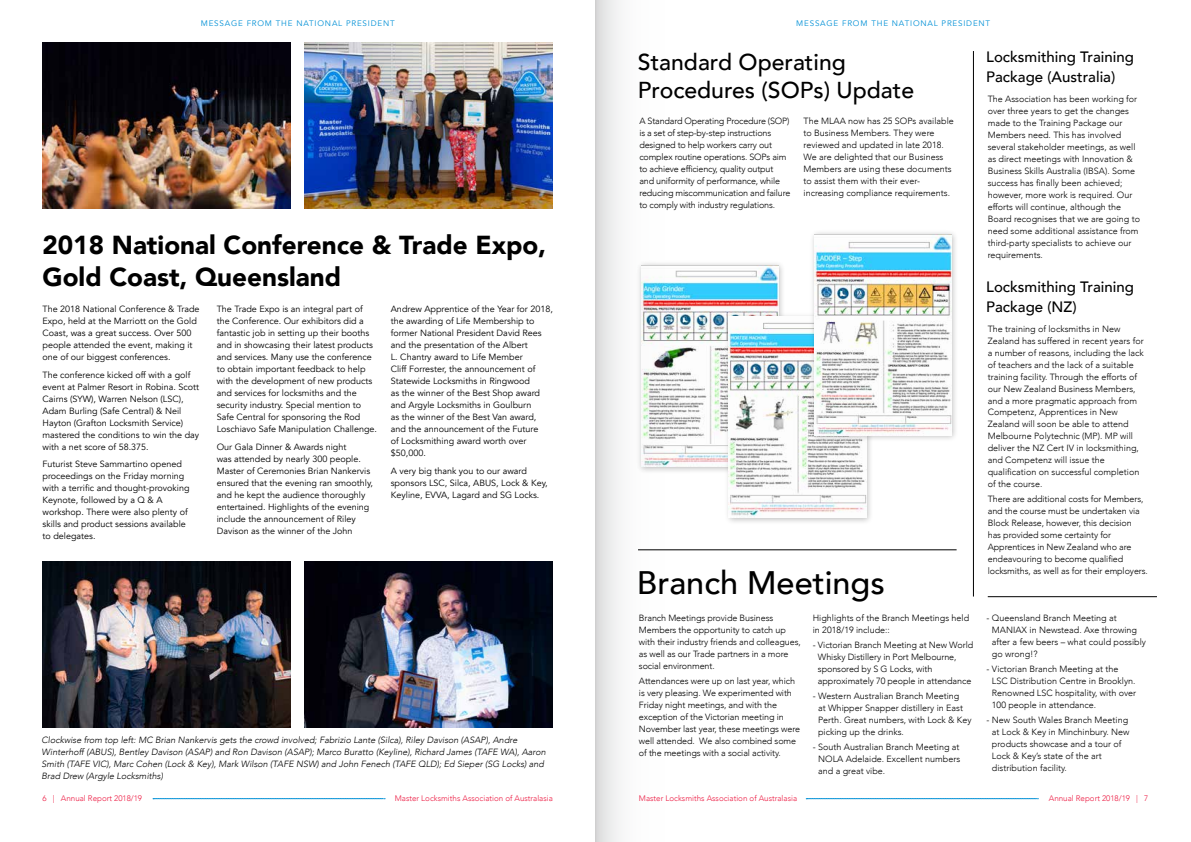
<style>
.page{position:relative;width:1191px;height:842px;background:#fff}
.page>*{position:absolute;margin:0;border:0;box-sizing:border-box;transform-origin:0 0}
.t1{font:500 32.5px "Avenir";color:#000}
.t2{font:900 26px/32px "Avenir";color:#000}
.t3{font:500 23px/28px "Avenir";color:#000}
.t4{font:500 15px/20px "Avenir";color:#000}
.t5{font:300 9px/12px "Avenir";color:#000}
.t6{font:9px/12px "Avenir";color:#000}
.t7{font:italic 300 9px/12px "Avenir";color:#000}
.t8{font:300 9px/12px "Avenir";letter-spacing:-.02em;color:#000}
.t9{font:300 8px "Avenir";color:#ed1941}
.t10{font:8px "Avenir";letter-spacing:.1em;color:#0090d6}
</style>
<div class="page">
<div style="left:636px;top:260px;width:149px;height:214px;background:#000;opacity:.25"></div>
<img style="left:689px;top:265px;width:89px;height:202px">
<div style="left:724px;top:312px;width:149px;height:213px;background:#000;opacity:.25"></div>
<img style="left:729px;top:317px;width:137px;height:201px">
<div style="left:809px;top:229px;width:150px;height:214px;background:#000;opacity:.25"></div>
<img style="left:814px;top:234px;width:137px;height:201px">
<svg style="left:153px;top:798px;width:232px;height:1px"></svg>
<hr style="left:638px;top:550px;width:318px;height:1px;background:#000">
<hr style="left:987px;top:596px;width:170px;height:1px;background:#000">
<svg style="left:806px;top:798px;width:232px;height:1px"></svg>
<img style="left:43px;top:43px;width:248px;height:165px">
<img style="left:43px;top:562px;width:248px;height:165px">
<img style="left:305px;top:43px;width:248px;height:165px">
<img style="left:305px;top:562px;width:248px;height:165px">
<hr style="left:973px;top:51px;width:1px;height:545px;background:#000">
<svg style="left:595px;top:0;width:94px;height:842px"></svg>
<p class="t10" style="left:201px;top:18px;width:195px">MESSAGE FROM THE NATIONAL PRESIDENT</p>
<h2 class="t2" style="left:43px;top:228px;width:505px">2018 National Conference &amp; Trade Expo,<br>Gold Coast, Queensland</h2>
<p class="t6" style="left:43px;top:303px;width:159px">The 2018 National Conference &amp; Trade Expo, held at the Marriott on the Gold Coast, was a great success. Over 500 people attended the event, making it one of our biggest conferences.</p>
<p class="t6" style="left:43px;top:369px;width:158px">The conference kicked off with a golf event at Palmer Resort in Robina. Scott Cairns (SYW), Warren Nelson (LSC), Adam Burling (Safe Central) &amp; Neil Hayton (Grafton Locksmith Service) mastered the conditions to win the day with a net score of 58.375.</p>
<p class="t6" style="left:43px;top:458px;width:148px">Futurist Steve Sammartino opened proceedings on the Friday morning with a terrific and thought-provoking<br>Keynote, followed by a Q &amp; A workshop. There were also plenty of skills and product sessions available to delegates.</p>
<p class="t6" style="left:391px;top:303px;width:164px">Andrew Apprentice of the Year for 2018, the awarding of Life Membership to former National President David Rees and the presentation of the Albert<br>L. Chantry award to Life Member<br>Cliff Forrester, the announcement of<br>Statewide Locksmiths in Ringwood<br>as the winner of the Best Shop award and Argyle Locksmiths in Goulburn<br>as the winner of the Best Van award, and the announcement of the Future<br>of Locksmithing award worth over $50,000.</p>
<p class="t6" style="left:391px;top:465px;width:158px">A very big thank you to our award sponsors LSC, Silca, ABUS, Lock &amp; Key,<br>Keyline, EVVA, Lagard and SG Locks.</p>
<p class="t6" style="left:217px;top:303px;width:162px">The Trade Expo is an integral part of the Conference. Our exhibitors did a fantastic job in setting up their booths and in showcasing their latest products and services. Many use the conference to obtain important feedback to help with the development of new products and services for locksmiths and the security industry. Special mention to Safe Central for sponsoring the Rod Loschiavo Safe Manipulation Challenge.</p>
<p class="t6" style="left:217px;top:441px;width:158px">Our Gala Dinner &amp; Awards night<br>was attended by nearly 300 people.<br>Master of Ceremonies Brian Nankervis ensured that the evening ran smoothly, and he kept the audience thoroughly entertained. Highlights of the evening include the announcement of Riley Davison as the winner of the John</p>
<p class="t10" style="left:796px;top:18px;width:195px">MESSAGE FROM THE NATIONAL PRESIDENT</p>
<h3 class="t3" style="left:638px;top:47px;width:278px">Standard Operating<br>Procedures (SOPs) Update</h3>
<h3 class="t4" style="left:986px;top:46px;width:149px">Locksmithing Training<br>Package (Australia)</h3>
<p class="t5" style="left:987px;top:93px;width:154px">The Association has been working for over three years to get the changes made to the Training Package our Members need. This has involved several stakeholder meetings, as well as direct meetings with Innovation &amp; Business Skills Australia (IBSA). Some success has finally been achieved; however, more work is required. Our efforts will continue, although the Board recognises that we are going to need some additional assistance from third-party specialists to achieve our requirements.</p>
<p class="t8" style="left:639px;top:114px;width:152px">A Standard Operating Procedure (SOP) is a set of step-by-step instructions designed to help workers carry out complex routine operations. SOPs aim to achieve efficiency, quality output and uniformity of performance, while reducing miscommunication and failure to comply with industry regulations.</p>
<p class="t5" style="left:803px;top:114px;width:152px">The MLAA now has 25 SOPs available to Business Members. They were reviewed and updated in late 2018.<br>We are delighted that our Business Members are using these documents to assist them with their ever&shy;increasing compliance requirements.</p>
<h1 class="t1" style="left:637px;top:555px;width:249px">Branch Meetings</h1>
<h3 class="t4" style="left:986px;top:276px;width:149px">Locksmithing Training<br>Package (NZ)</h3>
<p class="t5" style="left:987px;top:322px;width:158px">The training of locksmiths in New Zealand has suffered in recent years for a number of reasons, including the lack of teachers and the lack of a suitable training facility. Through the efforts of our New Zealand Business Members, and a more pragmatic approach from Competenz, Apprentices in New Zealand will soon be able to attend Melbourne Polytechnic (MP). MP will deliver the NZ Cert IV in locksmithing, and Competenz will issue the qualification on successful completion of the course.</p>
<p class="t5" style="left:987px;top:493px;width:162px">There are additional costs for Members, and the course must be undertaken via Block Release, however, this decision<br>has provided some certainty for Apprentices in New Zealand who are endeavouring to become qualified locksmiths, as well as for their employers.</p>
<p class="t5" style="left:813px;top:612px;width:158px">Highlights of the Branch Meetings held in 2018/19 include::</p>
<p class="t5" style="left:818px;top:639px;width:157px;text-indent:-5px">- Victorian Branch Meeting at New World Whisky Distillery in Port Melbourne, sponsored by S G Locks, with approximately 70 people in attendance</p>
<p class="t5" style="left:818px;top:690px;width:155px;text-indent:-5px">- Western Australian Branch Meeting<br>at Whipper Snapper distillery in East Perth. Great numbers, with Lock &amp; Key picking up the drinks.</p>
<p class="t5" style="left:818px;top:741px;width:144px;text-align:justify;text-indent:-5px">- South Australian Branch Meeting at NOLA Adelaide. Excellent numbers and a great vibe.</p>
<p class="t5" style="left:992px;top:612px;width:156px;text-indent:-5px">- Queensland Branch Meeting at<br>MANIAX in Newstead. Axe throwing after a few beers – what could possibly go wrong!?</p>
<p class="t5" style="left:992px;top:663px;width:146px;text-indent:-5px">- Victorian Branch Meeting at the LSC Distribution Centre in Brooklyn.<br>Renowned LSC hospitality, with over 100 people in attendance.</p>
<p class="t5" style="left:992px;top:714px;width:139px;text-indent:-5px">- New South Wales Branch Meeting at Lock &amp; Key in Minchinbury. New products showcase and a tour of<br>Lock &amp; Key’s state of the art distribution facility.</p>
<p class="t5" style="left:639px;top:612px;width:163px">Branch Meetings provide Business Members the opportunity to catch up with their industry friends and colleagues, as well as our Trade partners in a more social environment.</p>
<p class="t5" style="left:639px;top:675px;width:163px">Attendances were up on last year, which is very pleasing. We experimented with Friday night meetings, and with the exception of the Victorian meeting in November last year, these meetings were well attended. We also combined some of the meetings with a social activity.</p>
<p class="t7" style="left:42px;top:734px;width:505px">Clockwise from top left: MC Brian Nankervis gets the crowd involved; Fabrizio Lante (Silca), Riley Davison (ASAP), Andre Winterhoff (ABUS), Bentley Davison (ASAP) and Ron Davison (ASAP); Marco Buratto (Keyline), Richard James (TAFE WA), Aaron Smith (TAFE VIC), Marc Cohen (Lock &amp; Key), Mark Wilson (TAFE NSW) and John Fenech (TAFE QLD); Ed Sieper (SG Locks) and Brad Drew (Argyle Locksmiths)</p>
<p class="t9" style="left:43px;top:793px;width:101px">6 | Annual Report 2018/19</p>
<p class="t9" style="left:1048px;top:793px;width:101px">Annual Report 2018/19 | 7</p>
<p class="t9" style="left:395px;top:793px;width:160px">Master Locksmiths Association of Australasia</p>
<p class="t9" style="left:639px;top:793px;width:160px">Master Locksmiths Association of Australasia</p>
</div>
